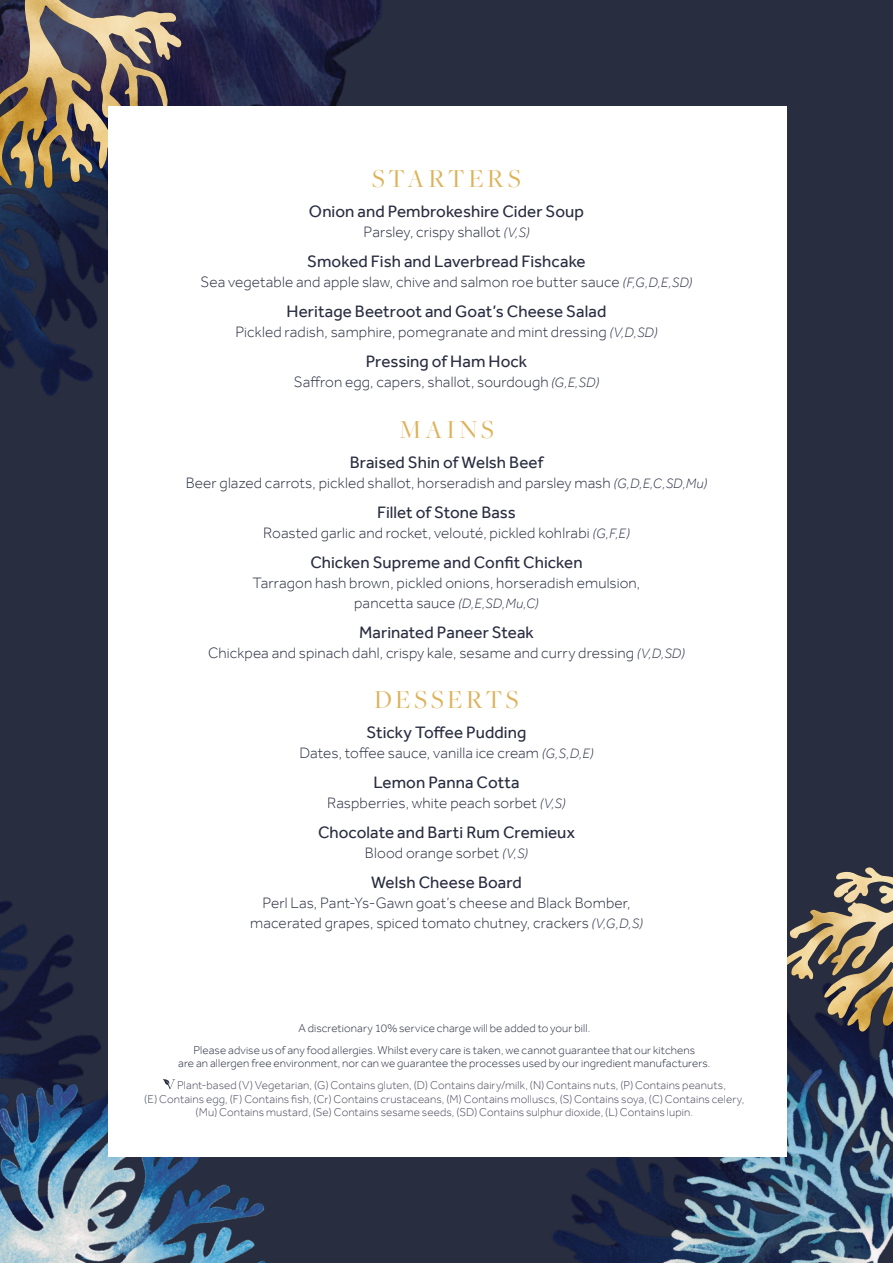
<style>
.page{position:relative;width:893px;height:1263px;background:#292d40}
.page>*{position:absolute;margin:0;border:0;box-sizing:border-box;transform-origin:0 0}
.t1{font:27px "Freight Big Pro";letter-spacing:.125em;color:#ddb259}
.t2{font:16.95px "Effra";letter-spacing:.005em;color:#292d40}
.t3{font:300 15.45px/20.1px "Effra";letter-spacing:.005em;color:#292d40;text-align:center}
.t4{font:300 11.7px "Effra";letter-spacing:.01em;color:#48485b}
.t5{font:300 11.7px/22px "Effra";letter-spacing:.01em;color:#292d40;text-align:center}
.s1{font-style:italic;font-size:13.95px}
</style>
<div class="page">
<img style="left:0;top:901px;width:74px;height:92px">
<img style="left:0;top:312px;width:97px;height:84px">
<img style="left:0;top:0;width:382px;height:312px">
<svg style="left:57px;top:0;width:125px;height:188px"></svg>
<img style="left:0;top:0;width:57px;height:188px">
<img style="left:552px;top:1169px;width:53px;height:94px">
<img style="left:605px;top:1032px;width:288px;height:231px">
<img style="left:0;top:993px;width:266px;height:270px">
<svg style="left:787px;top:939px;width:106px;height:93px"></svg>
<img style="left:790px;top:867px;width:103px;height:72px">
<div style="left:108px;top:106px;width:679px;height:1051px;background:#fff"></div>
<svg style="left:163px;top:1079px;width:12px;height:10px"></svg>
<h1 class="t1" style="left:372px;top:161px;width:151px">STARTERS</h1>
<p class="t2" style="left:309px;top:201px;width:277px">Onion and Pembrokeshire Cider Soup</p>
<p class="t3" style="left:364px;top:222px;width:167px">Parsley, crispy shallot <span class="s1">(V,S)</span></p>
<p class="t2" style="left:307px;top:251px;width:280px">Smoked Fish and Laverbread Fishcake</p>
<p class="t3" style="left:201px;top:272px;width:493px">Sea vegetable and apple slaw, chive and salmon roe butter sauce <span class="s1">(F,G,D,E,SD)</span></p>
<p class="t2" style="left:287px;top:301px;width:321px">Heritage Beetroot and Goat’s Cheese Salad</p>
<p class="t3" style="left:235px;top:322px;width:424px">Pickled radish, samphire, pomegranate and mint dressing <span class="s1">(V,D,SD)</span></p>
<p class="t2" style="left:366px;top:351px;width:163px">Pressing of Ham Hock</p>
<p class="t3" style="left:294px;top:372px;width:307px">Saffron egg, capers, shallot, sourdough <span class="s1">(G,E,SD)</span></p>
<h1 class="t1" style="left:399px;top:412px;width:96px">MAINS</h1>
<p class="t2" style="left:350px;top:452px;width:195px">Braised Shin of Welsh Beef</p>
<p class="t3" style="left:186px;top:472px;width:523px">Beer glazed carrots, pickled shallot, horseradish and parsley mash <span class="s1">(G,D,E,C,SD,Mu)</span></p>
<p class="t2" style="left:377px;top:502px;width:140px">Fillet of Stone Bass</p>
<p class="t3" style="left:263px;top:522px;width:368px">Roasted garlic and rocket, velouté, pickled kohlrabi <span class="s1">(G,F,E)</span></p>
<p class="t2" style="left:310px;top:552px;width:274px">Chicken Supreme and Confit Chicken</p>
<p class="t3" style="left:253px;top:572px;width:389px">Tarragon hash brown, pickled onions, horseradish emulsion, pancetta sauce <span class="s1">(D,E,SD,Mu,C)</span></p>
<p class="t2" style="left:359px;top:622px;width:176px">Marinated Paneer Steak</p>
<p class="t3" style="left:208px;top:642px;width:478px">Chickpea and spinach dahl, crispy kale, sesame and curry dressing <span class="s1">(V,D,SD)</span></p>
<h1 class="t1" style="left:374px;top:682px;width:146px">DESSERTS</h1>
<p class="t2" style="left:367px;top:723px;width:161px">Sticky Toffee Pudding</p>
<p class="t3" style="left:299px;top:743px;width:296px">Dates, toffee sauce, vanilla ice cream <span class="s1">(G,S,D,E)</span></p>
<p class="t2" style="left:373px;top:772px;width:148px">Lemon Panna Cotta</p>
<p class="t3" style="left:327px;top:793px;width:240px">Raspberries, white peach sorbet <span class="s1">(V,S)</span></p>
<p class="t2" style="left:318px;top:822px;width:258px">Chocolate and Barti Rum Cremieux</p>
<p class="t3" style="left:365px;top:843px;width:165px">Blood orange sorbet <span class="s1">(V,S)</span></p>
<p class="t2" style="left:371px;top:872px;width:152px">Welsh Cheese Board</p>
<p class="t3" style="left:250px;top:893px;width:394px">Perl Las, Pant-Ys-Gawn goat’s cheese and Black Bomber, macerated grapes, spiced tomato chutney, crackers <span class="s1">(V,G,D,S)</span></p>
<p class="t5" style="left:194px;top:1017px;width:503px">A discretionary 10% service charge will be added to your bill.<br>Please advise us of any food allergies. Whilst every care is taken, we cannot guarantee that our kitchens</p>
<p class="t5" style="left:178px;top:1052px;width:534px">are an allergen free environment, nor can we guarantee the processes used by our ingredient manufacturers.</p>
<p class="t4" style="left:177px;top:1078px;width:550px">Plant-based (V) Vegetarian, (G) Contains gluten, (D) Contains dairy/milk, (N) Contains nuts, (P) Contains peanuts,</p>
<p class="t4" style="left:144px;top:1092px;width:602px">(E) Contains egg, (F) Contains fish, (Cr) Contains crustaceans, (M) Contains molluscs, (S) Contains soya, (C) Contains celery,</p>
<p class="t4" style="left:196px;top:1105px;width:499px">(Mu) Contains mustard, (Se) Contains sesame seeds, (SD) Contains sulphur dioxide, (L) Contains lupin.</p>
</div>
